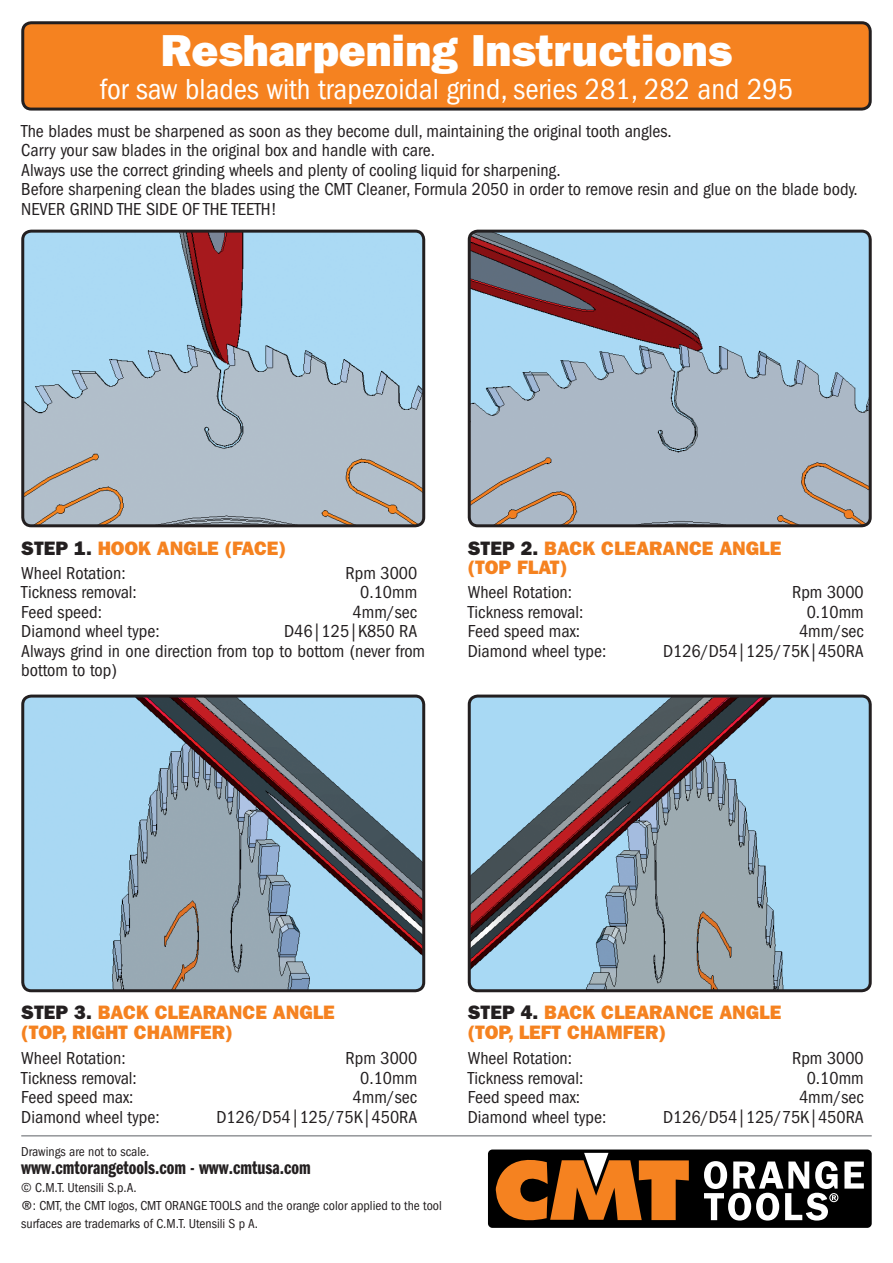
<style>
.page{position:relative;width:893px;height:1263px;background:#fff}
.page>*{position:absolute;margin:0;border:0;box-sizing:border-box;transform-origin:0 0}
.t1{font:800 45px "Franklin Gothic";color:#fff}
.t2{font:condensed 30px "Franklin Gothic";color:#fff}
.t3{font:800 19.5px/19.5px "Franklin Gothic";color:#f58220}
.t4{font:19.5px "Franklin Gothic Demi Cmpr";color:#231f20}
.t5{font:condensed 18px/19.5px "Franklin Gothic";color:#231f20}
.t6{font:condensed 13.5px/18px "Franklin Gothic";color:#231f20}
.s1{color:#231f20}
.s2{font-size:22.5px}
</style>
<div class="page">
<div style="left:23px;top:23px;width:847px;height:86px;background:#f58220;border-radius:9px"></div>
<div style="left:21px;top:21px;width:851px;height:90px;border:3px solid #231f20;border-radius:9px"></div>
<img style="left:24px;top:231px;width:400px;height:295px">
<div style="left:21px;top:230px;width:404px;height:297px;border:3px solid #231f20;border-radius:9px"></div>
<img style="left:24px;top:698px;width:400px;height:293px">
<div style="left:21px;top:694px;width:404px;height:298px;border:3px solid #231f20;border-radius:9px"></div>
<img style="left:469px;top:231px;width:400px;height:295px">
<div style="left:468px;top:230px;width:404px;height:297px;border:3px solid #231f20;border-radius:9px"></div>
<img style="left:469px;top:698px;width:399px;height:293px">
<div style="left:468px;top:694px;width:404px;height:298px;border:3px solid #231f20;border-radius:9px"></div>
<hr style="left:21px;top:1135px;width:851px;height:1px;background:#939598">
<div style="left:488px;top:1149px;width:384px;height:79px;background:#000;border-radius:4px"></div>
<svg style="left:844px;top:1161px;width:20px;height:27px"></svg>
<svg style="left:494px;top:1152px;width:195px;height:76px"></svg>
<svg style="left:704px;top:1161px;width:134px;height:59px"></svg>
<h1 class="t1" style="left:161px;top:24px;width:573px">Resharpening Instructions</h1>
<h2 class="t2" style="left:100px;top:72px;width:695px">for saw blades with trapezoidal grind, series 281, 282 and 295</h2>
<p class="t5" style="left:21px;top:121px;width:838px">The blades must be sharpened as soon as they become dull, maintaining the original tooth angles.<br>Carry your saw blades in the original box and handle with care.<br>Always use the correct grinding wheels and plenty of cooling liquid for sharpening.<br>Before sharpening clean the blades using the CMT Cleaner, Formula 2050 in order to remove resin and glue on the blade body.<br>NEVER GRIND THE SIDE OF THE TEETH!</p>
<p class="t3" style="left:21px;top:538px;width:266px"><span class="s1">STEP 1.</span> HOOK ANGLE (FACE)</p>
<p class="t5" style="left:21px;top:563px;width:106px">Wheel Rotation:</p>
<p class="t5" style="left:346px;top:563px;width:73px">Rpm 3000</p>
<p class="t5" style="left:21px;top:583px;width:117px">Tickness removal:</p>
<p class="t5" style="left:360px;top:583px;width:59px">0.10mm</p>
<p class="t5" style="left:21px;top:602px;width:82px">Feed speed:</p>
<p class="t5" style="left:353px;top:602px;width:66px">4mm/sec</p>
<p class="t5" style="left:21px;top:622px;width:140px">Diamond wheel type:</p>
<p class="t5" style="left:21px;top:622px;width:405px;text-indent:263px">D46|125|K850 RA<br>Always grind in one direction from top to bottom (never from bottom to top)</p>
<p class="t3" style="left:468px;top:538px;width:315px"><span class="s1">STEP 2.</span> BACK CLEARANCE ANGLE (TOP FLAT)</p>
<p class="t5" style="left:468px;top:583px;width:106px">Wheel Rotation:</p>
<p class="t5" style="left:792px;top:583px;width:73px">Rpm 3000</p>
<p class="t5" style="left:468px;top:602px;width:117px">Tickness removal:</p>
<p class="t5" style="left:807px;top:602px;width:59px">0.10mm</p>
<p class="t5" style="left:468px;top:622px;width:114px">Feed speed max:</p>
<p class="t5" style="left:799px;top:622px;width:66px">4mm/sec</p>
<p class="t5" style="left:468px;top:641px;width:140px">Diamond wheel type:</p>
<p class="t5" style="left:663px;top:641px;width:202px">D126/D54|125/75K|450RA</p>
<p class="t3" style="left:21px;top:1002px;width:315px"><span class="s1">STEP 3.</span> BACK CLEARANCE ANGLE (TOP, RIGHT CHAMFER)</p>
<p class="t5" style="left:21px;top:1048px;width:106px">Wheel Rotation:</p>
<p class="t5" style="left:346px;top:1048px;width:73px">Rpm 3000</p>
<p class="t5" style="left:21px;top:1068px;width:117px">Tickness removal:</p>
<p class="t5" style="left:360px;top:1068px;width:59px">0.10mm</p>
<p class="t5" style="left:21px;top:1087px;width:114px">Feed speed max:</p>
<p class="t5" style="left:353px;top:1087px;width:66px">4mm/sec</p>
<p class="t5" style="left:21px;top:1107px;width:140px">Diamond wheel type:</p>
<p class="t5" style="left:217px;top:1107px;width:202px">D126/D54|125/75K|450RA</p>
<p class="t6" style="left:21px;top:1142px;width:130px">Drawings are not to scale.</p>
<p class="t4" style="left:21px;top:1156px;width:291px">www.cmtorangetools.com - www.cmtusa.com</p>
<p class="t6" style="left:21px;top:1178px;width:422px">© C.M.T. Utensili S.p.A.<br><span class="s2">®</span>: CMT, the CMT logos, CMT ORANGE TOOLS and the orange color applied to the tool surfaces are trademarks of C.M.T. Utensili S p A.</p>
<p class="t3" style="left:468px;top:1002px;width:315px"><span class="s1">STEP 4.</span> BACK CLEARANCE ANGLE (TOP, LEFT CHAMFER)</p>
<p class="t5" style="left:468px;top:1048px;width:106px">Wheel Rotation:</p>
<p class="t5" style="left:792px;top:1048px;width:73px">Rpm 3000</p>
<p class="t5" style="left:468px;top:1068px;width:117px">Tickness removal:</p>
<p class="t5" style="left:807px;top:1068px;width:59px">0.10mm</p>
<p class="t5" style="left:468px;top:1087px;width:114px">Feed speed max:</p>
<p class="t5" style="left:799px;top:1087px;width:66px">4mm/sec</p>
<p class="t5" style="left:468px;top:1107px;width:140px">Diamond wheel type:</p>
<p class="t5" style="left:663px;top:1107px;width:202px">D126/D54|125/75K|450RA</p>
</div>
